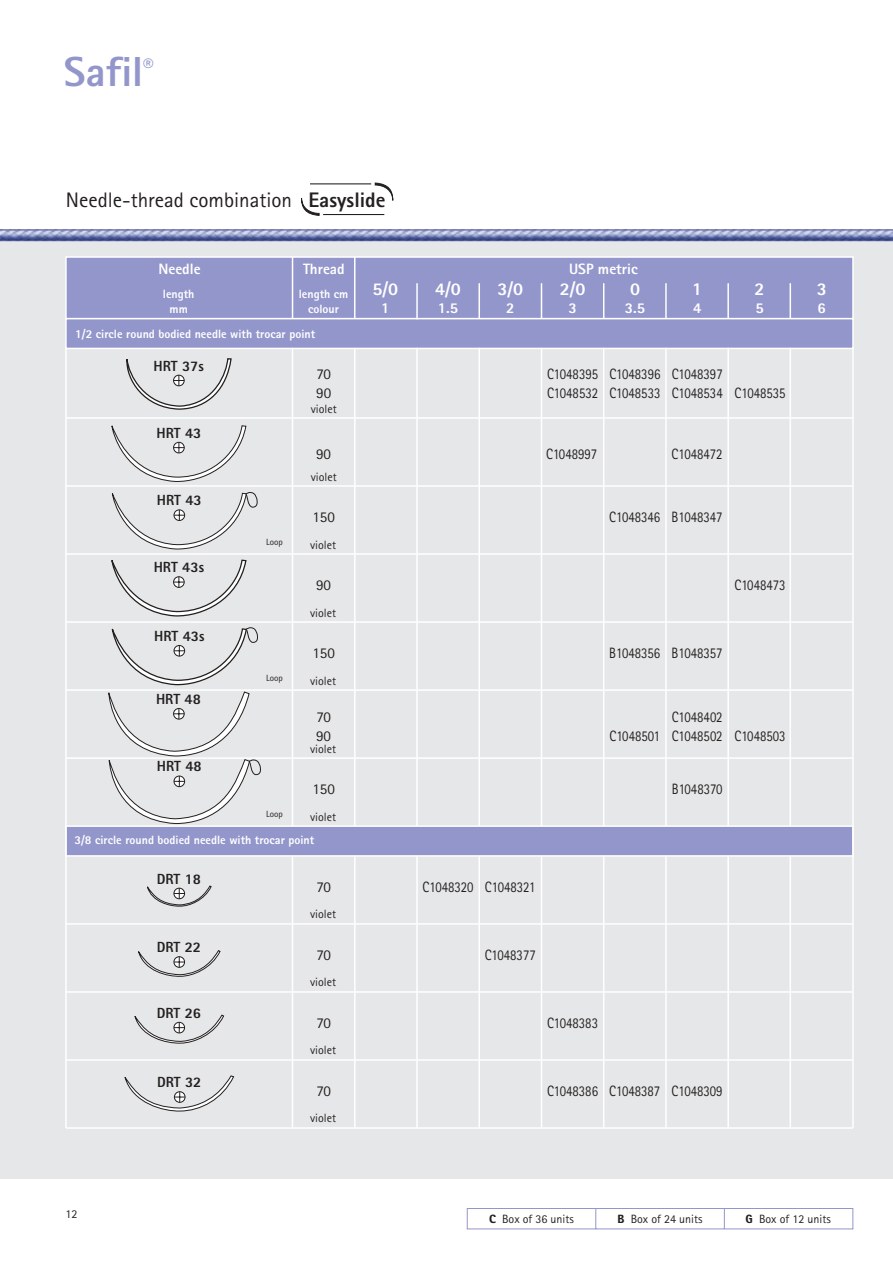
<style>
.page{position:relative;width:893px;height:1263px;background:#fff}
.page>*{position:absolute;margin:0;border:0;box-sizing:border-box;transform-origin:0 0}
.t1{font:800 42px "Rotis Sans Serif";color:#9396cb}
.t2{font:21px "Rotis Sans Serif";color:#231f1f}
.t3{font:800 18px "Rotis Sans Serif";color:#fff}
.t4{font:15px/19.5px "Rotis Sans Serif";color:#231f1f;scale:.85 1}
.t5{font:800 15px "Rotis Sans Serif";color:#fff}
.t6{font:15px/19.5px "Rotis Sans Serif";color:#231f1f}
.t7{font:800 14.7px "Rotis Sans Serif";color:#231f1f}
.t8{font:12px "Rotis Sans Serif";color:#231f1f}
.t9{font:800 12px/15.6px "Rotis Sans Serif";color:#fff;text-align:center}
.t10{font:9px "Rotis Sans Serif";color:#231f1f}
.s1{font-weight:800}
.s2{font-family:"Rotis Sans Serif Black 95"}
</style>
<div class="page">
<div style="left:0;top:241px;width:892px;height:938px;background:#e6e7e8"></div>
<img style="left:0;top:229px;width:892px;height:12px">
<div style="left:65px;top:256px;width:788px;height:63px;background:#9396cb;border:2px solid #fff"></div>
<div style="left:65px;top:318px;width:788px;height:31px;background:#9396cb;border:2px solid #fff"></div>
<hr style="left:416px;top:283px;width:2px;height:36px;background:#fff">
<hr style="left:478px;top:283px;width:2px;height:36px;background:#fff">
<hr style="left:540px;top:283px;width:2px;height:36px;background:#fff">
<hr style="left:603px;top:283px;width:1px;height:36px;background:#fff">
<hr style="left:665px;top:283px;width:1px;height:36px;background:#fff">
<hr style="left:727px;top:283px;width:2px;height:36px;background:#fff">
<hr style="left:292px;top:257px;width:1px;height:62px;background:#fff">
<hr style="left:354px;top:257px;width:1px;height:62px;background:#fff">
<hr style="left:789px;top:283px;width:2px;height:36px;background:#fff">
<svg style="left:301px;top:197px;width:19px;height:19px"></svg>
<hr style="left:323px;top:214px;width:61px;height:1px;background:#231f1f">
<svg style="left:374px;top:182px;width:19px;height:19px"></svg>
<hr style="left:310px;top:183px;width:61px;height:1px;background:#231f1f">
<hr style="left:66px;top:553px;width:787px;height:2px;background:#fff">
<hr style="left:416px;top:348px;width:2px;height:780px;background:#fff">
<hr style="left:478px;top:348px;width:2px;height:780px;background:#fff">
<hr style="left:540px;top:348px;width:2px;height:780px;background:#fff">
<hr style="left:603px;top:348px;width:1px;height:780px;background:#fff">
<hr style="left:665px;top:348px;width:1px;height:780px;background:#fff">
<hr style="left:727px;top:348px;width:2px;height:780px;background:#fff">
<hr style="left:354px;top:348px;width:1px;height:780px;background:#fff">
<hr style="left:292px;top:348px;width:1px;height:780px;background:#fff">
<hr style="left:66px;top:621px;width:787px;height:2px;background:#fff">
<hr style="left:66px;top:689px;width:787px;height:2px;background:#fff">
<hr style="left:66px;top:757px;width:787px;height:2px;background:#fff">
<hr style="left:66px;top:923px;width:787px;height:2px;background:#fff">
<hr style="left:789px;top:348px;width:2px;height:780px;background:#fff">
<hr style="left:66px;top:991px;width:787px;height:2px;background:#fff">
<hr style="left:66px;top:1059px;width:787px;height:2px;background:#fff">
<svg style="left:467px;top:1208px;width:386px;height:21px"></svg>
<svg style="left:108px;top:492px;width:153px;height:332px"></svg>
<svg style="left:147px;top:885px;width:65px;height:22px"></svg>
<svg style="left:138px;top:950px;width:82px;height:27px"></svg>
<svg style="left:134px;top:1014px;width:90px;height:30px"></svg>
<svg style="left:124px;top:1075px;width:110px;height:36px"></svg>
<div style="left:65px;top:825px;width:788px;height:32px;background:#9396cb;border:2px solid #fff"></div>
<hr style="left:65px;top:348px;width:2px;height:780px;background:#fff">
<hr style="left:852px;top:348px;width:1px;height:780px;background:#fff">
<hr style="left:66px;top:485px;width:787px;height:2px;background:#fff">
<svg style="left:111px;top:425px;width:135px;height:57px"></svg>
<svg style="left:126px;top:346px;width:106px;height:64px"></svg>
<hr style="left:66px;top:417px;width:787px;height:2px;background:#fff">
<hr style="left:66px;top:1127px;width:787px;height:2px;background:#fff">
<h1 class="t1" style="left:64px;top:57px;width:91px">Safil<sup>®</sup></h1>
<h2 class="t2" style="left:66px;top:192px;width:321px">Needle-thread combination <span class="s1">Easyslide</span></h2>
<p class="t5" style="left:158px;top:264px;width:44px">Needle</p>
<p class="t5" style="left:569px;top:264px;width:70px">USP metric</p>
<p class="t5" style="left:303px;top:264px;width:43px">Thread</p>
<p class="t9" style="left:163px;top:287px;width:33px">length mm</p>
<p class="t9" style="left:299px;top:287px;width:51px">length cm colour</p>
<p class="t9" style="left:75px;top:328px;width:241px">1/2 circle round bodied needle with trocar point</p>
<p class="t3" style="left:372px;top:282px;width:27px">5/0</p>
<p class="t5" style="left:381px;top:302px;width:10px">1</p>
<p class="t3" style="left:435px;top:282px;width:27px">4/0</p>
<p class="t5" style="left:438px;top:302px;width:22px">1.5</p>
<p class="t3" style="left:497px;top:282px;width:27px">3/0</p>
<p class="t5" style="left:506px;top:302px;width:10px">2</p>
<p class="t3" style="left:560px;top:282px;width:27px">2/0</p>
<p class="t5" style="left:568px;top:302px;width:10px">3</p>
<p class="t3" style="left:630px;top:282px;width:12px">0</p>
<p class="t5" style="left:625px;top:302px;width:22px">3.5</p>
<p class="t3" style="left:692px;top:282px;width:12px">1</p>
<p class="t5" style="left:693px;top:302px;width:10px">4</p>
<p class="t3" style="left:754px;top:282px;width:12px">2</p>
<p class="t5" style="left:755px;top:302px;width:10px">5</p>
<p class="t7" style="left:153px;top:360px;width:52px">HRT 37s</p>
<p class="t7" style="left:156px;top:427px;width:46px">HRT 43</p>
<p class="t7" style="left:157px;top:495px;width:46px">HRT 43</p>
<p class="t7" style="left:154px;top:562px;width:52px">HRT 43s</p>
<p class="t7" style="left:154px;top:631px;width:52px">HRT 43s</p>
<p class="t7" style="left:156px;top:694px;width:46px">HRT 48</p>
<p class="t7" style="left:157px;top:761px;width:46px">HRT 48</p>
<p class="t6" style="left:316px;top:365px;width:16px">70<br>90</p>
<p class="t4" style="left:547px;top:365px;width:62px">C1048395<br>C1048532</p>
<p class="t4" style="left:609px;top:365px;width:62px">C1048396<br>C1048533</p>
<p class="t4" style="left:671px;top:365px;width:136px">C1048397<br>C1048534 C1048535</p>
<p class="t8" style="left:311px;top:405px;width:27px">violet</p>
<p class="t6" style="left:316px;top:446px;width:16px">90</p>
<p class="t4" style="left:546px;top:446px;width:62px">C1048997</p>
<p class="t4" style="left:671px;top:446px;width:62px">C1048472</p>
<p class="t8" style="left:311px;top:473px;width:27px">violet</p>
<p class="t6" style="left:312px;top:508px;width:24px">150</p>
<p class="t4" style="left:609px;top:508px;width:135px">C1048346 B1048347</p>
<p class="t10" style="left:266px;top:539px;width:18px">Loop</p>
<p class="t8" style="left:310px;top:540px;width:27px">violet</p>
<p class="t6" style="left:316px;top:577px;width:16px">90</p>
<p class="t4" style="left:734px;top:577px;width:62px">C1048473</p>
<p class="t8" style="left:310px;top:608px;width:27px">violet</p>
<p class="t6" style="left:312px;top:645px;width:24px">150</p>
<p class="t4" style="left:609px;top:645px;width:135px">B1048356 B1048357</p>
<p class="t10" style="left:266px;top:675px;width:18px">Loop</p>
<p class="t8" style="left:310px;top:676px;width:27px">violet</p>
<p class="t6" style="left:316px;top:708px;width:16px">70<br>90</p>
<p class="t4" style="left:609px;top:728px;width:61px">C1048501</p>
<p class="t4" style="left:671px;top:708px;width:135px">C1048402<br>C1048502 C1048503</p>
<p class="t8" style="left:310px;top:744px;width:27px">violet</p>
<p class="t6" style="left:312px;top:781px;width:24px">150</p>
<p class="t4" style="left:671px;top:781px;width:61px">B1048370</p>
<p class="t10" style="left:266px;top:811px;width:18px">Loop</p>
<p class="t8" style="left:310px;top:812px;width:27px">violet</p>
<p class="t9" style="left:74px;top:833px;width:241px">3/8 circle round bodied needle with trocar point</p>
<p class="t7" style="left:157px;top:874px;width:46px">DRT 18</p>
<p class="t7" style="left:157px;top:942px;width:46px">DRT 22</p>
<p class="t7" style="left:157px;top:1008px;width:46px">DRT 26</p>
<p class="t7" style="left:157px;top:1077px;width:46px">DRT 32</p>
<p class="t6" style="left:316px;top:878px;width:16px">70</p>
<p class="t4" style="left:422px;top:878px;width:134px">C1048320 C1048321</p>
<p class="t8" style="left:310px;top:910px;width:27px">violet</p>
<p class="t6" style="left:316px;top:946px;width:16px">70</p>
<p class="t4" style="left:484px;top:946px;width:62px">C1048377</p>
<p class="t8" style="left:310px;top:978px;width:27px">violet</p>
<p class="t6" style="left:316px;top:1014px;width:16px">70</p>
<p class="t4" style="left:547px;top:1014px;width:62px">C1048383</p>
<p class="t8" style="left:310px;top:1046px;width:27px">violet</p>
<p class="t6" style="left:316px;top:1082px;width:16px">70</p>
<p class="t4" style="left:547px;top:1082px;width:208px">C1048386 C1048387 C1048309</p>
<p class="t8" style="left:310px;top:1114px;width:27px">violet</p>
<p class="t3" style="left:816px;top:282px;width:12px">3</p>
<p class="t5" style="left:817px;top:302px;width:10px">6</p>
<p class="t8" style="left:66px;top:1210px;width:13px">12</p>
<p class="t8" style="left:489px;top:1215px;width:86px"><span class="s2">C</span> Box of 36 units</p>
<p class="t8" style="left:617px;top:1215px;width:87px"><span class="s2">B</span> Box of 24 units</p>
<p class="t8" style="left:745px;top:1215px;width:87px"><span class="s2">G</span> Box of 12 units</p>
</div>
